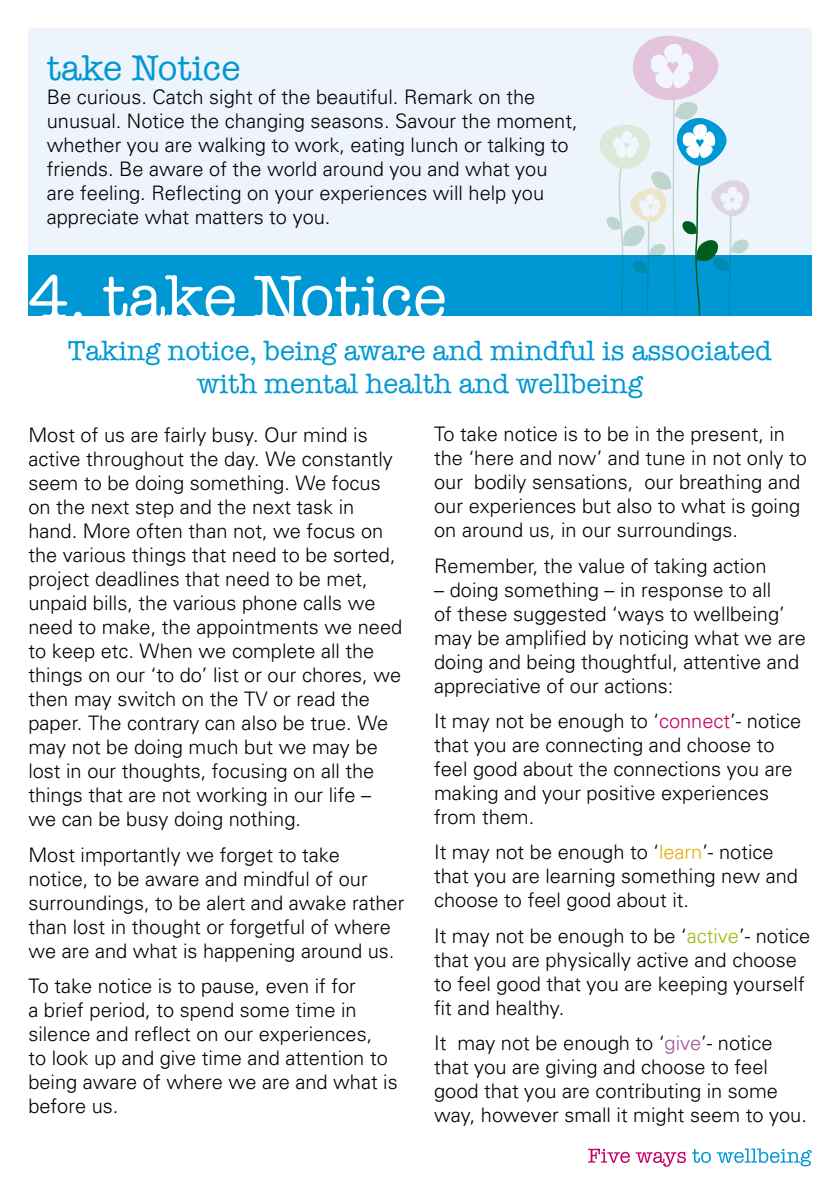
<style>
.page{position:relative;width:840px;height:1191px;background:#fff}
.page>*{position:absolute;margin:0;border:0;box-sizing:border-box;transform-origin:0 0}
.t1{font:64px "American Typewriter";color:#fff}
.t2{font:36px "American Typewriter";color:#0098d4}
.t3{font:28px/33.6px "American Typewriter";color:#0098d4;text-align:center}
.t4{font:300 20px/24px "Univers";color:#000}
.s1{color:#c30065}
.s2{color:#e8ab00}
.s3{color:#97be0d}
.s4{color:#a05598}
</style>
<div class="page">
<div style="left:28px;top:28px;width:783px;height:227px;background:#edf4fb"></div>
<div style="left:28px;top:255px;width:783px;height:61px;background:#0098d4"></div>
<svg style="left:588px;top:1148px;width:97px;height:18px"></svg>
<svg style="left:692px;top:1148px;width:119px;height:18px"></svg>
<svg style="left:599px;top:36px;width:150px;height:279px"></svg>
<h2 class="t2" style="left:47px;top:41px;width:195px">take Notice</h2>
<p class="t4" style="left:47px;top:85px;width:532px">Be curious. Catch sight of the beautiful. Remark on the unusual. Notice the changing seasons. Savour the moment, whether you are walking to work, eating lunch or talking to friends. Be aware of the world around you and what you are feeling. Reflecting on your experiences will help you appreciate what matters to you.</p>
<h1 class="t1" style="left:28px;top:248px;width:419px">4. take Notice</h1>
<h3 class="t3" style="left:68px;top:332px;width:705px">Taking notice, being aware and mindful is associated with mental health and wellbeing</h3>
<p class="t4" style="left:28px;top:423px;width:375px">Most of us are fairly busy. Our mind is active throughout the day. We constantly seem to be doing something. We focus on the next step and the next task in hand. More often than not, we focus on the various things that need to be sorted, project deadlines that need to be met, unpaid bills, the various phone calls we need to make, the appointments we need to keep etc. When we complete all the things on our ‘to do’ list or our chores, we then may switch on the TV or read the paper. The contrary can also be true. We may not be doing much but we may be lost in our thoughts, focusing on all the things that are not working in our life – we can be busy doing nothing.</p>
<p class="t4" style="left:28px;top:842px;width:377px">Most importantly we forget to take notice, to be aware and mindful of our surroundings, to be alert and awake rather than lost in thought or forgetful of where we are and what is happening around us.</p>
<p class="t4" style="left:28px;top:973px;width:370px">To take notice is to pause, even if for<br>a brief period, to spend some time in silence and reflect on our experiences,<br>to look up and give time and attention to being aware of where we are and what is before us.</p>
<p class="t4" style="left:434px;top:422px;width:374px">To take notice is to be in the present, in the ‘here and now’ and tune in not only to our bodily sensations, our breathing and our experiences but also to what is going on around us, in our surroundings.</p>
<p class="t4" style="left:434px;top:553px;width:333px">Remember, the value of taking action</p>
<p class="t4" style="left:434px;top:577px;width:373px">– doing something – in response to all<br>of these suggested ‘ways to wellbeing’ may be amplified by noticing what we are doing and being thoughtful, attentive and appreciative of our actions:</p>
<p class="t4" style="left:434px;top:709px;width:368px">It may not be enough to ‘<span class="s1">connect</span>’- notice that you are connecting and choose to feel good about the connections you are making and your positive experiences from them.</p>
<p class="t4" style="left:434px;top:840px;width:365px">It may not be enough to ‘<span class="s2">learn</span>’- notice that you are learning something new and choose to feel good about it.</p>
<p class="t4" style="left:434px;top:923px;width:377px">It may not be enough to be ‘<span class="s3">active</span>’- notice that you are physically active and choose to feel good that you are keeping yourself fit and healthy.</p>
<p class="t4" style="left:434px;top:1031px;width:374px">It may not be enough to ‘<span class="s4">give</span>’- notice that you are giving and choose to feel good that you are contributing in some way, however small it might seem to you.</p>
</div>
